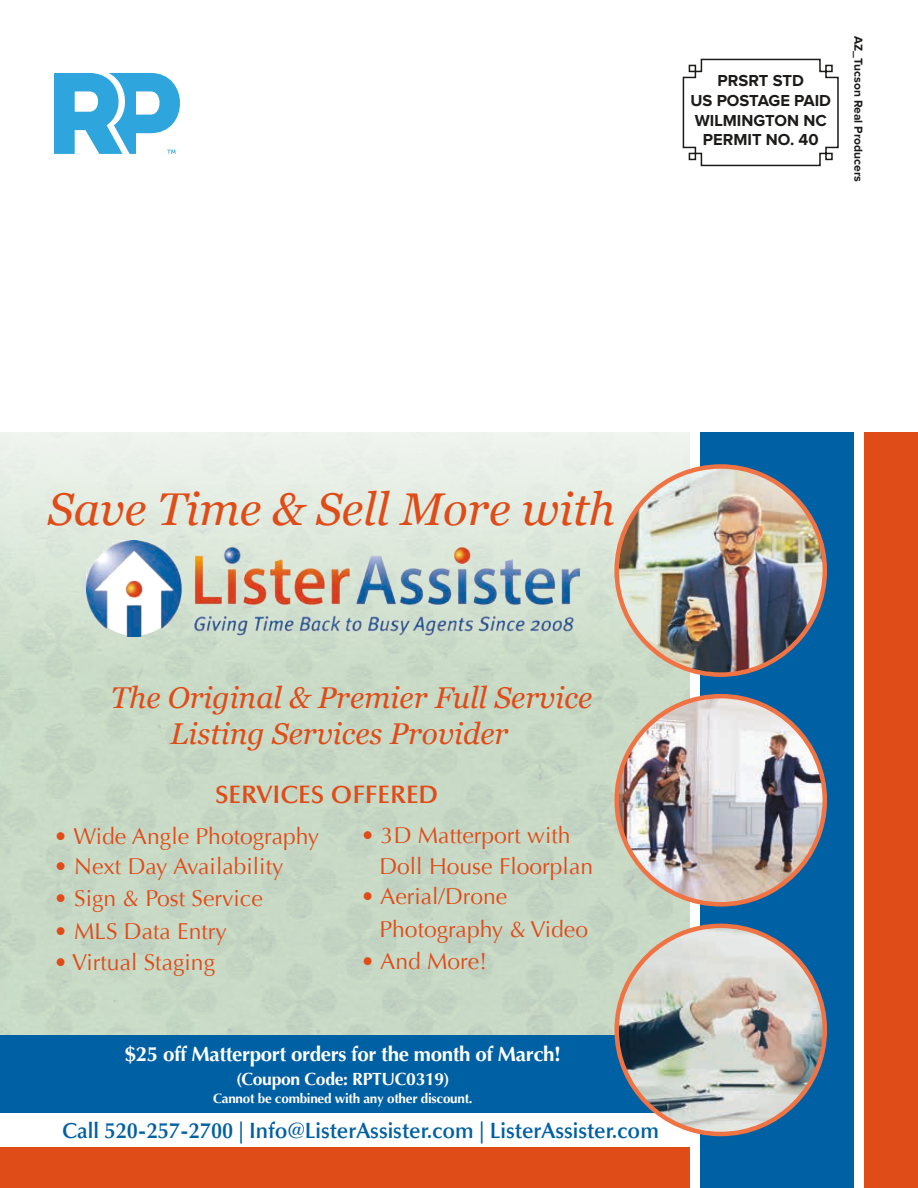
<style>
.page{position:relative;width:918px;height:1188px;background:#fff}
.page>*{position:absolute;margin:0;border:0;box-sizing:border-box;transform-origin:0 0}
.t1{font:italic 45.9px "Georgia";color:#df4c18}
.t2{font:italic 30px/36px "Georgia";color:#df4c18}
.t3{font:600 25.2px "Optima LT Std";color:#df4c18}
.t4{font:22.95px/31.2px "Optima LT Std";color:#df4c18}
.t5{font:600 22.05px "Optima LT Std";color:#0060a4}
.t6{font:italic 700 20.55px "Optima";letter-spacing:-.02em;color:#fff}
.t7{font:italic 700 17.55px "Optima";letter-spacing:-.02em;color:#fff}
.t8{font:700 16.5px/19.8px "Proxima Nova";color:#1c1b1a;text-align:center}
.t9{font:italic 700 13.5px "Optima";letter-spacing:-.02em;color:#fff}
.t10{font:700 12px "Proxima Nova";color:#1c1b1a}
</style>
<div class="page">
<svg style="left:0;top:432px;width:690px;height:604px;background:#cddccb"></svg>
<div style="left:0;top:1147px;width:700px;height:41px;background:#df4c18"></div>
<div style="left:0;top:1036px;width:700px;height:77px;background:#0060a4"></div>
<div style="left:690px;top:432px;width:12px;height:756px;background:#fff"></div>
<div style="left:700px;top:432px;width:218px;height:756px;background:#0060a4"></div>
<div style="left:854px;top:432px;width:64px;height:756px;background:#fff"></div>
<div style="left:864px;top:432px;width:54px;height:756px;background:#df4c18"></div>
<img style="left:617px;top:466px;width:208px;height:209px;border-radius:104px">
<img style="left:617px;top:696px;width:208px;height:208px;border-radius:104px">
<img style="left:617px;top:926px;width:208px;height:208px;border-radius:104px">
<img style="left:87px;top:541px;width:493px;height:95px">
<svg style="left:682px;top:58px;width:157px;height:109px"></svg>
<svg style="left:54px;top:73px;width:126px;height:81px"></svg>
<p class="t8" style="left:690px;top:71px;width:142px">PRSRT STD<br>US POSTAGE PAID<br>WILMINGTON NC<br>PERMIT NO. 40</p>
<p class="t10" style="left:864px;top:36px;width:147px;rotate:90deg">AZ_Tucson Real Producers</p>
<h1 class="t1" style="left:48px;top:480px;width:568px">Save Time &amp; Sell More with</h1>
<h2 class="t2" style="left:170px;top:680px;width:423px;text-indent:-59px">The Original &amp; Premier Full Service<br>Listing Services Provider</h2>
<p class="t3" style="left:215px;top:779px;width:225px">SERVICES OFFERED</p>
<p class="t4" style="left:54px;top:821px;width:267px">• Wide Angle Photography</p>
<p class="t4" style="left:54px;top:851px;width:231px">• Next Day Availability</p>
<p class="t4" style="left:54px;top:883px;width:210px">• Sign &amp; Post Service</p>
<p class="t4" style="left:54px;top:916px;width:174px">• MLS Data Entry</p>
<p class="t4" style="left:54px;top:947px;width:163px">• Virtual Staging</p>
<p class="t4" style="left:379px;top:820px;width:215px;text-indent:-19px">• 3D Matterport with<br>Doll House Floorplan</p>
<p class="t4" style="left:380px;top:880px;width:210px;line-height:32.8px;text-indent:-19px">• Aerial/Drone<br>Photography &amp; Video</p>
<p class="t4" style="left:361px;top:946px;width:128px">• And More!</p>
<p class="t6" style="left:125px;top:1042px;width:438px">$25 off Matterport orders for the month of March!</p>
<p class="t7" style="left:236px;top:1069px;width:215px">(Coupon Code: RPTUC0319)</p>
<p class="t9" style="left:213px;top:1091px;width:261px">Cannot be combined with any other discount.</p>
<p class="t5" style="left:62px;top:1118px;width:598px">Call 520-257-2700 | Info@ListerAssister.com | ListerAssister.com</p>
</div>
